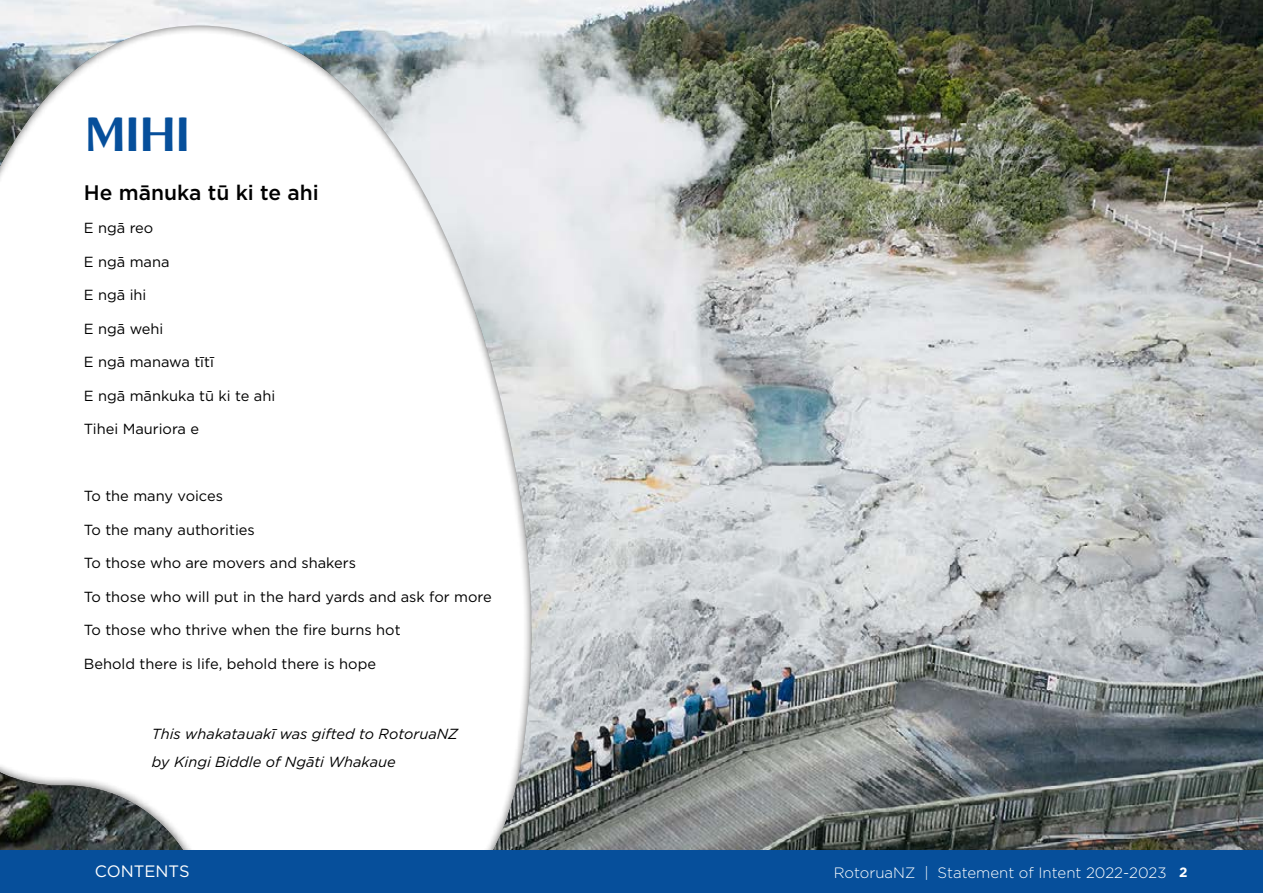
<style>
.page{position:relative;width:1263px;height:893px;background:#fff}
.page>*{position:absolute;margin:0;border:0;box-sizing:border-box;transform-origin:0 0}
.t1{font:48px "Rotorua Display Alpha";color:#064f9b}
.t2{font:500 21px "Gotham";color:#000}
.t3{font:16.5px "Gotham";color:#fff}
.t4{font:300 15px "Gotham";color:#fff}
.t5{font:14.7px "Gotham";color:#000}
.t6{font:italic 14.7px/28px "Gotham";color:#000}
.s1{font-weight:700;font-size:13.5px}
</style>
<div class="page">
<img style="left:0;top:0;width:1263px;height:850px">
<div style="left:0;top:24px;width:545px;height:869px;background:#000;opacity:.75"></div>
<div style="left:0;top:850px;width:1263px;height:43px;background:#064f9b"></div>
<h1 class="t1" style="left:85px;top:110px;width:107px">MIHI</h1>
<h2 class="t2" style="left:84px;top:178px;width:236px">He mānuka tū ki te ahi</h2>
<p class="t5" style="left:84px;top:219px;width:71px">E ngā reo</p>
<p class="t5" style="left:84px;top:252px;width:87px">E ngā mana</p>
<p class="t5" style="left:84px;top:286px;width:64px">E ngā ihi</p>
<p class="t5" style="left:84px;top:319px;width:81px">E ngā wehi</p>
<p class="t5" style="left:84px;top:353px;width:131px">E ngā manawa tītī</p>
<p class="t5" style="left:84px;top:386px;width:193px">E ngā mānkuka tū ki te ahi</p>
<p class="t5" style="left:84px;top:420px;width:117px">Tihei Mauriora e</p>
<p class="t5" style="left:84px;top:487px;width:141px">To the many voices</p>
<p class="t5" style="left:84px;top:520px;width:172px">To the many authorities</p>
<p class="t5" style="left:84px;top:554px;width:274px">To those who are movers and shakers</p>
<p class="t5" style="left:84px;top:587px;width:409px">To those who will put in the hard yards and ask for more</p>
<p class="t5" style="left:84px;top:621px;width:318px">To those who thrive when the fire burns hot</p>
<p class="t5" style="left:84px;top:654px;width:294px">Behold there is life, behold there is hope</p>
<p class="t6" style="left:152px;top:719px;width:308px">This whakatauakī was gifted to RotoruaNZ by Kingi Biddle of Ngāti Whakaue</p>
<p class="t3" style="left:95px;top:861px;width:96px">CONTENTS</p>
<p class="t4" style="left:834px;top:863px;width:355px">RotoruaNZ | Statement of Intent 2022-2023 <span class="s1">2</span></p>
</div>
